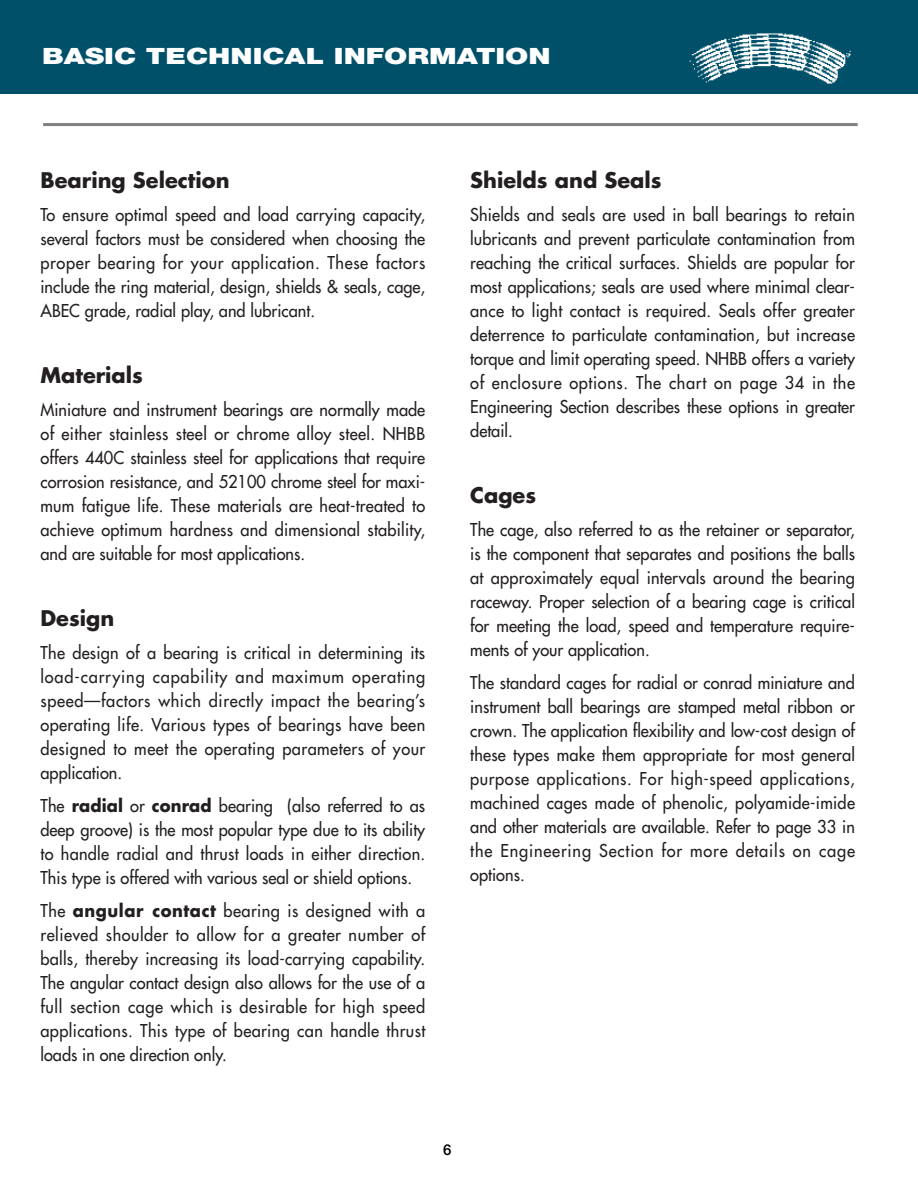
<style>
.page{position:relative;width:918px;height:1188px;background:#fff}
.page>*{position:absolute;margin:0;border:0;box-sizing:border-box;transform-origin:0 0}
.t1{font:900 22.5px "Helvetica Neue";color:#fff;scale:1.3 1}
.t2{font:700 21px "Futura";color:#231f20}
.t3{font:17.25px/24px "Futura";color:#231f20;text-align:justify;scale:.95 1}
.t4{font:500 15px "Helvetica Neue";color:#000}
.s1{font-weight:700}
</style>
<div class="page">
<div style="left:0;top:0;width:918px;height:94px;background:#00506a"></div>
<img style="left:689px;top:33px;width:162px;height:51px">
<hr style="left:43px;top:123px;width:815px;height:3px;background:#808080">
<h1 class="t1" style="left:42px;top:48px;width:393px">BASIC TECHNICAL INFORMATION</h1>
<p class="t2" style="left:40px;top:171px;width:191px">Bearing Selection</p>
<p class="t3" style="left:40px;top:204px;width:407px">To ensure optimal speed and load carrying capacity, several factors must be considered when choosing the proper bearing for your application. These factors include the ring material, design, shields &amp; seals, cage, ABEC grade, radial play, and lubricant.</p>
<p class="t2" style="left:40px;top:366px;width:104px">Materials</p>
<p class="t3" style="left:40px;top:399px;width:407px">Miniature and instrument bearings are normally made of either stainless steel or chrome alloy steel. NHBB offers 440C stainless steel for applications that require corrosion resistance, and 52100 chrome steel for maxi&shy;mum fatigue life. These materials are heat-treated to achieve optimum hardness and dimensional stability, and are suitable for most applications.</p>
<p class="t2" style="left:40px;top:609px;width:75px">Design</p>
<p class="t3" style="left:40px;top:642px;width:407px">The design of a bearing is critical in determining its load-carrying capability and maximum operating speed—factors which directly impact the bearing’s operating life. Various types of bearings have been designed to meet the operating parameters of your application.</p>
<p class="t3" style="left:40px;top:795px;width:407px">The <span class="s1">radial</span> or <span class="s1">conrad</span> bearing (also referred to as deep groove) is the most popular type due to its ability to handle radial and thrust loads in either direction.<br>This type is offered with various seal or shield options.</p>
<p class="t3" style="left:41px;top:900px;width:407px">The <span class="s1">angular contact</span> bearing is designed with a relieved shoulder to allow for a greater number of balls, thereby increasing its load-carrying capability.<br>The angular contact design also allows for the use of a full section cage which is desirable for high speed applications. This type of bearing can handle thrust loads in one direction only.</p>
<p class="t2" style="left:470px;top:171px;width:193px">Shields and Seals</p>
<p class="t3" style="left:470px;top:204px;width:407px">Shields and seals are used in ball bearings to retain lubricants and prevent particulate contamination from reaching the critical surfaces. Shields are popular for most applications; seals are used where minimal clear&shy;ance to light contact is required. Seals offer greater deterrence to particulate contamination, but increase torque and limit operating speed. NHBB offers a variety of enclosure options. The chart on page 34 in the Engineering Section describes these options in greater detail.</p>
<p class="t2" style="left:470px;top:486px;width:67px">Cages</p>
<p class="t3" style="left:470px;top:519px;width:407px">The cage, also referred to as the retainer or separator, is the component that separates and positions the balls at approximately equal intervals around the bearing raceway. Proper selection of a bearing cage is critical for meeting the load, speed and temperature require&shy;ments of your application.</p>
<p class="t3" style="left:470px;top:672px;width:407px">The standard cages for radial or conrad miniature and instrument ball bearings are stamped metal ribbon or crown. The application flexibility and low-cost design of these types make them appropriate for most general purpose applications. For high-speed applications, machined cages made of phenolic, polyamide-imide and other materials are available. Refer to page 33 in the Engineering Section for more details on cage options.</p>
<p class="t4" style="left:443px;top:1144px;width:10px">6</p>
</div>
